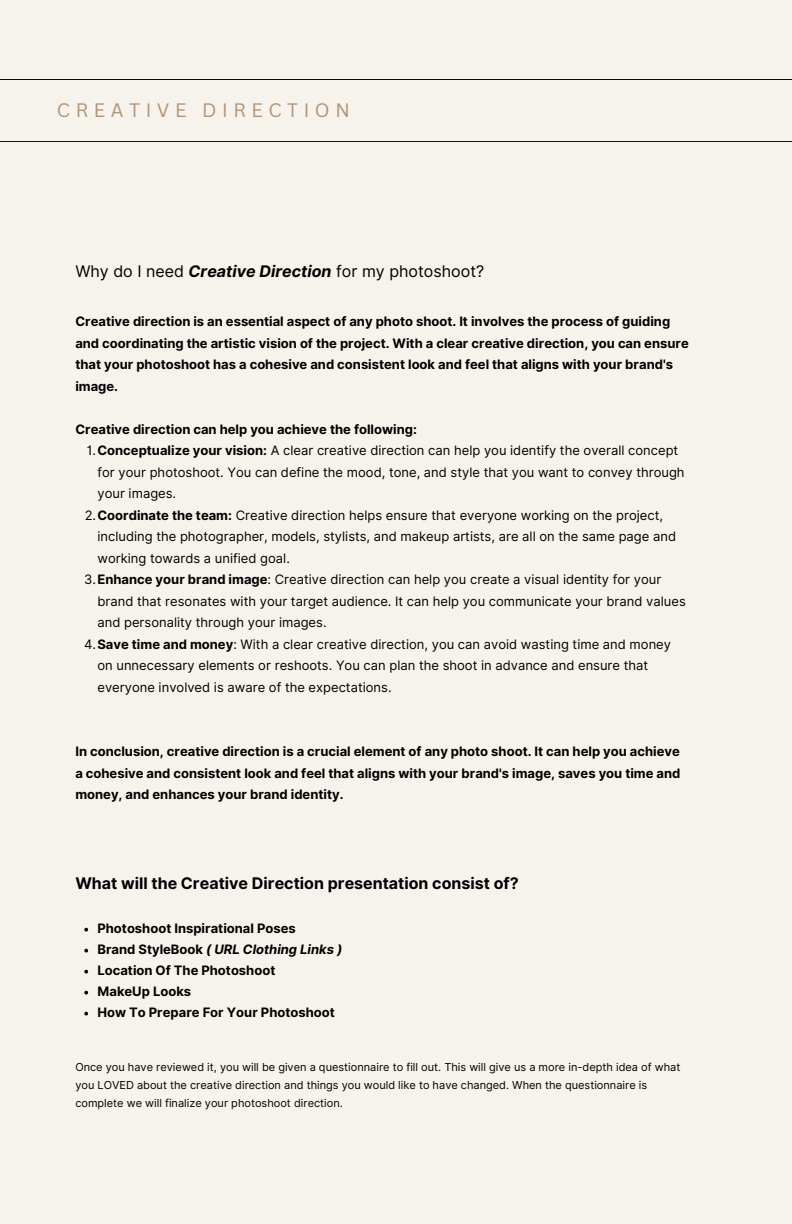
<style>
.page{position:relative;width:792px;height:1224px;background:#f6f3ec}
.page>*{position:absolute;margin:0;border:0;box-sizing:border-box;transform-origin:0 0}
.t1{font:19px "Canva Sans";letter-spacing:.29em;color:#b39473}
.t2{font:700 16px "Inter";color:#000}
.t3{font:16px "Inter";color:#000}
.t4{font:13px/21.5px "Inter";color:#000}
.t5{font:700 13px/21.5px "Inter";color:#000}
.t6{font:italic 700 13px "Inter";color:#000}
.t7{font:11px/18px "Inter";color:#000}
.s1{font-weight:700;font-style:italic}
.s2{font-weight:700}
.s3{font-style:normal}
</style>
<div class="page">
<svg style="left:0;top:79px;width:792px;height:63px"></svg>
<svg style="left:84px;top:928px;width:4px;height:4px"></svg>
<svg style="left:84px;top:949px;width:4px;height:4px"></svg>
<svg style="left:84px;top:970px;width:4px;height:4px"></svg>
<svg style="left:84px;top:991px;width:4px;height:4px"></svg>
<svg style="left:84px;top:1012px;width:4px;height:4px"></svg>
<h4 class="t1" style="left:57px;top:97px;width:294px">CREATIVE DIRECTION</h4>
<h1 class="t3" style="left:75px;top:262px;width:410px">Why do I need <span class="s1">Creative Direction</span> for my photoshoot?</h1>
<h3 class="t5" style="left:75px;top:311px;width:615px">Creative direction is an essential aspect of any photo shoot. It involves the process of guiding and coordinating the artistic vision of the project. With a clear creative direction, you can ensure that your photoshoot has a cohesive and consistent look and feel that aligns with your brand's image.</h3>
<h4 class="t5" style="left:75px;top:418px;width:343px">Creative direction can help you achieve the following:</h4>
<h4 class="t4" style="left:97px;top:440px;width:589px;text-indent:-11px">1.<span class="s2">Conceptualize your vision:</span> A clear creative direction can help you identify the overall concept for your photoshoot. You can define the mood, tone, and style that you want to convey through your images.</h4>
<h5 class="t4" style="left:97px;top:504px;width:580px;text-indent:-13px">2.<span class="s2">Coordinate the team:</span> Creative direction helps ensure that everyone working on the project, including the photographer, models, stylists, and makeup artists, are all on the same page and working towards a unified goal.</h5>
<h5 class="t4" style="left:97px;top:569px;width:590px;text-indent:-13px">3.<span class="s2">Enhance your brand image</span>: Creative direction can help you create a visual identity for your brand that resonates with your target audience. It can help you communicate your brand values and personality through your images.</h5>
<h5 class="t4" style="left:97px;top:633px;width:575px;text-indent:-13px">4.<span class="s2">Save time and money</span>: With a clear creative direction, you can avoid wasting time and money on unnecessary elements or reshoots. You can plan the shoot in advance and ensure that everyone involved is aware of the expectations.</h5>
<h5 class="t5" style="left:75px;top:741px;width:607px;text-align:justify">In conclusion, creative direction is a crucial element of any photo shoot. It can help you achieve a cohesive and consistent look and feel that aligns with your brand's image, saves you time and money, and enhances your brand identity.</h5>
<h2 class="t2" style="left:75px;top:874px;width:445px">What will the Creative Direction presentation consist of?</h2>
<h5 class="t5" style="left:97px;top:918px;width:200px">Photoshoot Inspirational Poses</h5>
<h5 class="t6" style="left:97px;top:942px;width:246px"><span class="s3">Brand StyleBook</span> ( URL Clothing Links )</h5>
<h5 class="t5" style="left:97px;top:960px;width:179px">Location Of The Photoshoot</h5>
<h5 class="t5" style="left:97px;top:981px;width:95px">MakeUp Looks</h5>
<h5 class="t5" style="left:97px;top:1002px;width:239px">How To Prepare For Your Photoshoot</h5>
<p class="t7" style="left:75px;top:1058px;width:607px">Once you have reviewed it, you will be given a questionnaire to fill out. This will give us a more in-depth idea of what you LOVED about the creative direction and things you would like to have changed. When the questionnaire is complete we will finalize your photoshoot direction.</p>
</div>
